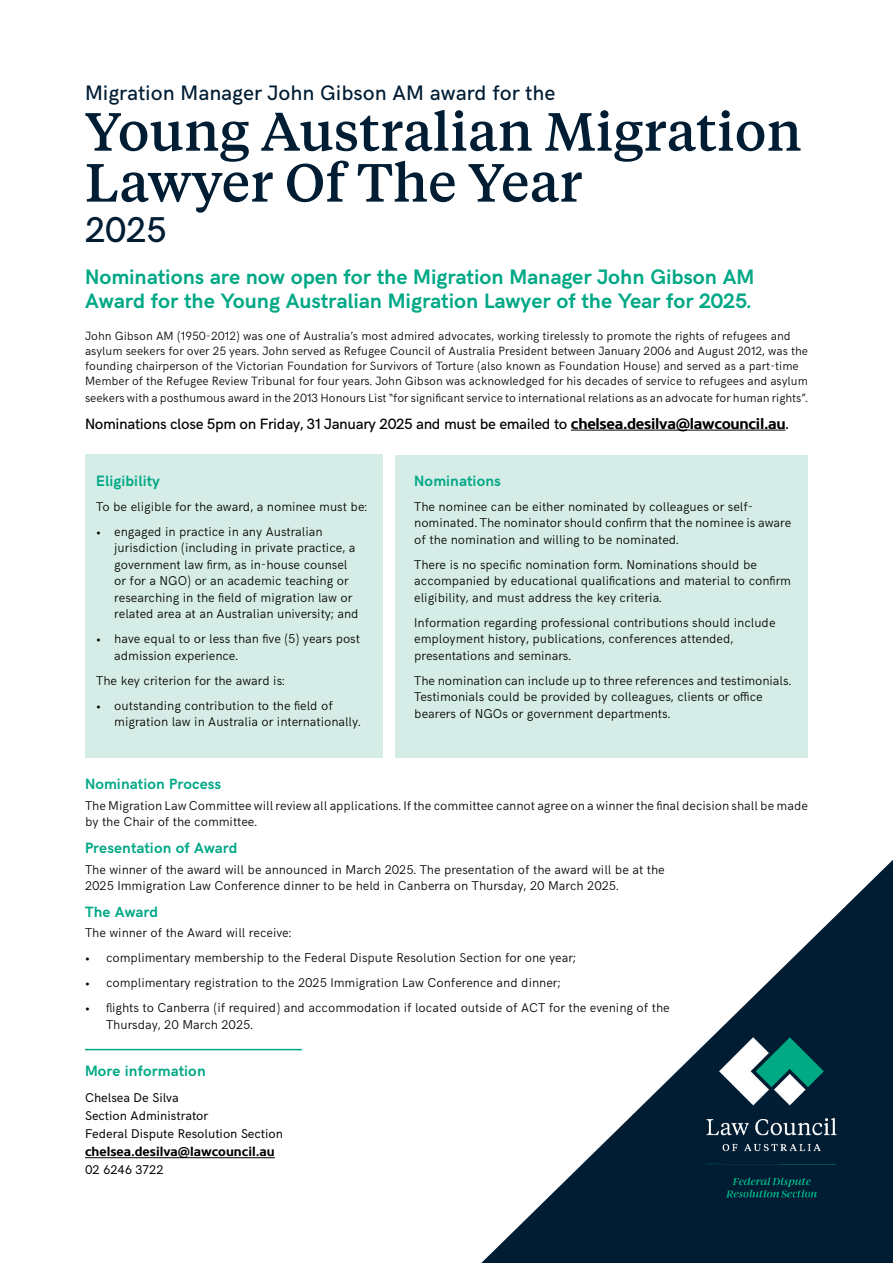
<style>
.page{position:relative;width:893px;height:1263px;background:#fff}
.page>*{position:absolute;margin:0;border:0;box-sizing:border-box;transform-origin:0 0}
.t1{font:500 53.55px/51px "Tiempos Text";color:#001d34}
.t2{font:500 36px "HK Grotesk";color:#001d34}
.t3{font:700 21px/24px "HK Grotesk";color:#00a886}
.t4{font:500 21px "HK Grotesk";color:#001d34}
.t5{font:500 15px "HK Grotesk";letter-spacing:-.02em;color:#000}
.t6{font:700 15px "HK Grotesk";letter-spacing:.01em;color:#00a886}
.t7{font:300 12.75px/16.5px "HK Grotesk";color:#000}
.t8{font:12.75px/18px "HK Grotesk";color:#000}
.t9{font:700 12.75px "Core Sans NR65";color:#000}
.t10{font:300 12px/15px "HK Grotesk";color:#000}
.s1{font-family:"Core Sans NR65";font-weight:700}
.s2{font-size:16.5px}
</style>
<div class="page">
<div style="left:395px;top:455px;width:413px;height:303px;background:#d6ede7"></div>
<div style="left:85px;top:454px;width:298px;height:304px;background:#d6ede7"></div>
<hr style="left:85px;top:1157px;width:190px;height:1px;background:#000">
<hr style="left:571px;top:430px;width:214px;height:1px;background:#000">
<hr style="left:85px;top:1049px;width:217px;height:1px;background:#00a886">
<svg style="left:481px;top:860px;width:412px;height:403px"></svg>
<img style="left:706px;top:1037px;width:132px;height:164px">
<h3 class="t4" style="left:85px;top:77px;width:472px">Migration Manager John Gibson AM award for the</h3>
<h1 class="t1" style="left:85px;top:104px;width:718px">Young Australian Migration<br>Lawyer Of The Year</h1>
<h2 class="t2" style="left:85px;top:203px;width:83px">2025</h2>
<h3 class="t3" style="left:85px;top:263px;width:671px">Nominations are now open for the Migration Manager John Gibson AM<br>Award for the Young Australian Migration Lawyer of the Year for 2025.</h3>
<p class="t10" style="left:85px;top:327px;width:724px">John Gibson AM (1950-2012) was one of Australia’s most admired advocates, working tirelessly to promote the rights of refugees and asylum seekers for over 25 years. John served as Refugee Council of Australia President between January 2006 and August 2012, was the founding chairperson of the Victorian Foundation for Survivors of Torture (also known as Foundation House) and served as a part-time Member of the Refugee Review Tribunal for four years. John Gibson was acknowledged for his decades of service to refugees and asylum</p>
<p class="t10" style="left:85px;top:389px;width:724px">seekers with a posthumous award in the 2013 Honours List “for significant service to international relations as an advocate for human rights”.</p>
<p class="t5" style="left:85px;top:412px;width:705px">Nominations close 5pm on Friday, 31 January 2025 and must be emailed to <span class="s1">chelsea.desilva@lawcouncil.au</span><span class="s2">.</span></p>
<p class="t6" style="left:96px;top:469px;width:65px">Eligibility</p>
<p class="t7" style="left:96px;top:497px;width:272px">To be eligible for the award, a nominee must be:</p>
<p class="t7" style="left:114px;top:522px;width:246px;text-indent:-18px">• engaged in practice in any Australian jurisdiction (including in private practice, a government law firm, as in-house counsel or for a NGO) or an academic teaching or researching in the field of migration law or related area at an Australian university; and</p>
<p class="t7" style="left:114px;top:629px;width:247px;text-indent:-18px">• have equal to or less than five (5) years post admission experience.</p>
<p class="t7" style="left:96px;top:671px;width:190px">The key criterion for the award is:</p>
<p class="t7" style="left:114px;top:696px;width:248px;text-indent:-18px">• outstanding contribution to the field of migration law in Australia or internationally.</p>
<p class="t6" style="left:414px;top:469px;width:88px">Nominations</p>
<p class="t7" style="left:414px;top:497px;width:379px">The nominee can be either nominated by colleagues or self&shy;nominated. The nominator should confirm that the nominee is aware of the nomination and willing to be nominated.</p>
<p class="t7" style="left:414px;top:555px;width:378px">There is no specific nomination form. Nominations should be accompanied by educational qualifications and material to confirm eligibility, and must address the key criteria.</p>
<p class="t7" style="left:414px;top:613px;width:363px">Information regarding professional contributions should include employment history, publications, conferences attended, presentations and seminars.</p>
<p class="t7" style="left:414px;top:671px;width:378px">The nomination can include up to three references and testimonials.<br>Testimonials could be provided by colleagues, clients or office bearers of NGOs or government departments.</p>
<p class="t6" style="left:85px;top:773px;width:137px">Nomination Process</p>
<p class="t7" style="left:85px;top:796px;width:724px">The Migration Law Committee will review all applications. If the committee cannot agree on a winner the final decision shall be made by the Chair of the committee.</p>
<p class="t6" style="left:85px;top:836px;width:154px">Presentation of Award</p>
<p class="t7" style="left:85px;top:860px;width:581px">The winner of the award will be announced in March 2025. The presentation of the award will be at the<br>2025 Immigration Law Conference dinner to be held in Canberra on Thursday, 20 March 2025.</p>
<p class="t6" style="left:85px;top:900px;width:75px">The Award</p>
<p class="t7" style="left:85px;top:924px;width:208px">The winner of the Award will receive:</p>
<p class="t7" style="left:85px;top:949px;width:492px">• complimentary membership to the Federal Dispute Resolution Section for one year;</p>
<p class="t7" style="left:85px;top:974px;width:477px">• complimentary registration to the 2025 Immigration Law Conference and dinner;</p>
<p class="t7" style="left:106px;top:999px;width:565px;text-indent:-21px">• flights to Canberra (if required) and accommodation if located outside of ACT for the evening of the<br>Thursday, 20 March 2025.</p>
<p class="t6" style="left:85px;top:1059px;width:122px">More information</p>
<p class="t8" style="left:85px;top:1088px;width:199px">Chelsea De Silva<br>Section Administrator<br>Federal Dispute Resolution Section</p>
<p class="t9" style="left:85px;top:1144px;width:191px">chelsea.desilva@lawcouncil.au</p>
<p class="t8" style="left:85px;top:1160px;width:80px">02 6246 3722</p>
</div>
